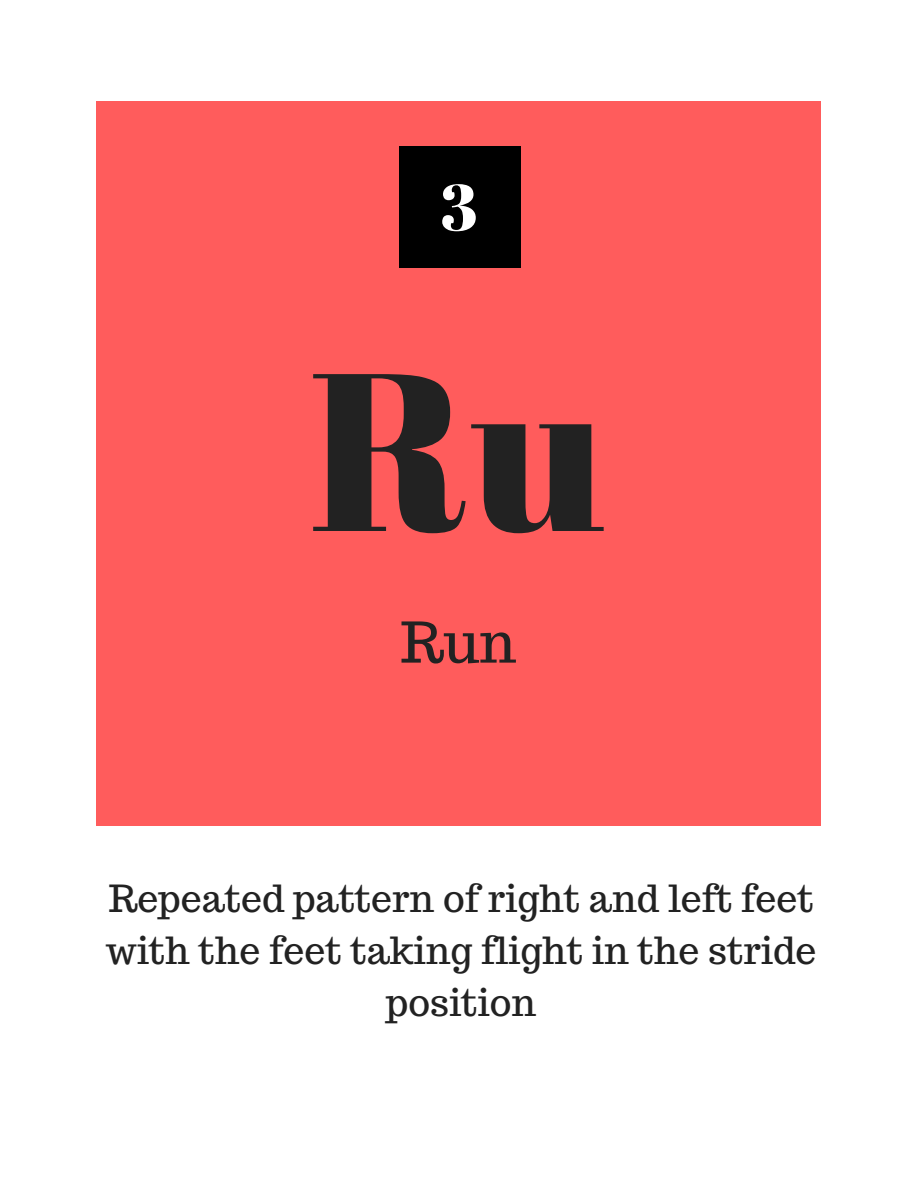
<style>
.page{position:relative;width:918px;height:1188px;background:#fff}
.page>*{position:absolute;margin:0;border:0;box-sizing:border-box;transform-origin:0 0}
.t1{font:224.1px "Abril Fatface";color:#222}
.t2{font:65.4px "Abril Fatface";color:#fff}
.t3{font:55.95px "Trocchi";color:#222}
.t4{font:37.35px/51.8px "Trocchi";color:#222;text-align:center}
</style>
<div class="page">
<div style="left:97px;top:101px;width:724px;height:725px;background:#ff5c5c"></div>
<div style="left:399px;top:146px;width:122px;height:122px;background:#000"></div>
<h2 class="t2" style="left:440px;top:161px;width:39px">3</h2>
<h1 class="t1" style="left:310px;top:294px;width:298px">Ru</h1>
<h3 class="t3" style="left:401px;top:606px;width:117px">Run</h3>
<p class="t4" style="left:106px;top:873px;width:712px">Repeated pattern of right and left feet with the feet taking flight in the stride position</p>
</div>
